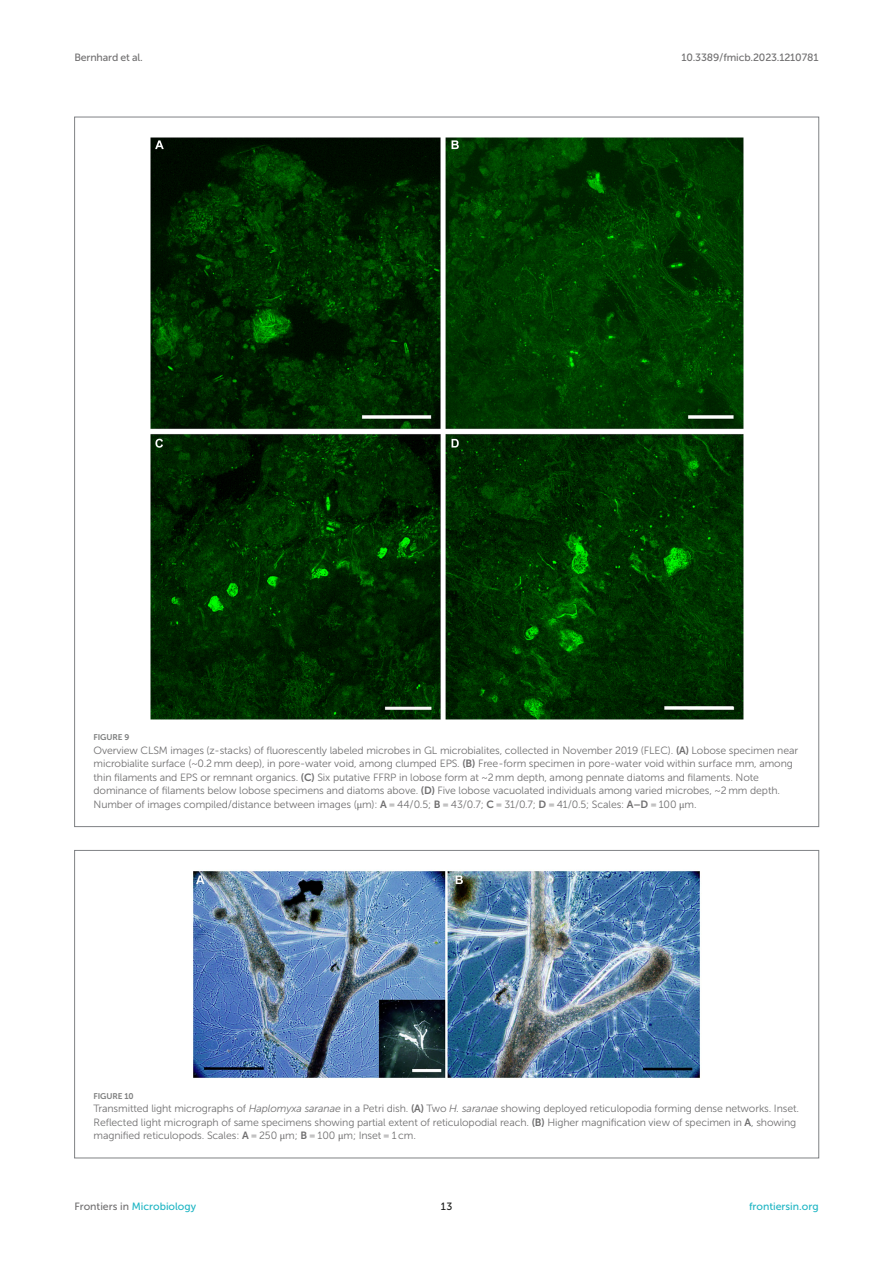
<style>
.page{position:relative;width:893px;height:1263px;background:#fff}
.page>*{position:absolute;margin:0;border:0;box-sizing:border-box;transform-origin:0 0}
.FIG_LEG{font:10.5px/13.5px "Museo Sans 300";letter-spacing:-.01em;color:#706f70}
.t1{font:10.5px "Museo Sans 500";letter-spacing:-.015em;color:#706f70}
.t2{font:10.5px "Museo Sans 500";color:#1db5c3}
.t3{font:10.5px "Museo Sans 500";color:#1b1c1b}
.FIG_HD{font:8.25px "Museo Sans 700";letter-spacing:-.01em;color:#7e7f7f}
.s1{font-family:"Museo Sans 700"}
.s2{font-family:"STIX General"}
.s3{font-style:italic}
.s4{color:#706f70}
</style>
<div class="page">
<img style="left:150px;top:137px;width:594px;height:583px">
<img style="left:193px;top:871px;width:507px;height:207px">
<p class="t1" style="left:74px;top:51px;width:70px">Bernhard et al.</p>
<p class="t1" style="left:681px;top:51px;width:139px">10.3389/fmicb.2023.1210781</p>
<p class="FIG_HD" style="left:94px;top:733px;width:37px">FIGURE 9</p>
<p class="FIG_LEG" style="left:94px;top:743px;width:706px">Overview CLSM images (z-stacks) of fluorescently labeled microbes in GL microbialites, collected in November 2019 (FLEC). <span class="s1">(A)</span> Lobose specimen near microbialite surface (~0.2 mm deep), in pore-water void, among clumped EPS. <span class="s1">(B)</span> Free-form specimen in pore-water void within surface mm, among thin filaments and EPS or remnant organics. <span class="s1">(C)</span> Six putative FFRP in lobose form at ~2 mm depth, among pennate diatoms and filaments. Note dominance of filaments below lobose specimens and diatoms above. <span class="s1">(D)</span> Five lobose vacuolated individuals among varied microbes, ~2 mm depth.<br>Number of images compiled/distance between images (<span class="s2">μ</span>m): <span class="s1">A</span> = 44/0.5; <span class="s1">B</span> = 43/0.7; <span class="s1">C</span> = 31/0.7; <span class="s1">D</span> = 41/0.5; Scales: <span class="s1">A–D</span> = 100 <span class="s2">μ</span>m.</p>
<p class="FIG_HD" style="left:94px;top:1091px;width:42px">FIGURE 10</p>
<p class="FIG_LEG" style="left:94px;top:1102px;width:707px">Transmitted light micrographs of <span class="s3">Haplomyxa saranae</span> in a Petri dish. <span class="s1">(A)</span> Two <span class="s3">H. saranae</span> showing deployed reticulopodia forming dense networks. Inset.<br>Reflected light micrograph of same specimens showing partial extent of reticulopodial reach. <span class="s1">(B)</span> Higher magnification view of specimen in <span class="s1">A</span>, showing magnified reticulopods. Scales: <span class="s1">A</span> = 250 <span class="s2">μ</span>m; <span class="s1">B</span> = 100 <span class="s2">μ</span>m; Inset = 1 cm.</p>
<p class="t2" style="left:74px;top:1200px;width:123px"><span class="s4">Frontiers in</span> Microbiology</p>
<p class="t3" style="left:441px;top:1200px;width:13px">13</p>
<p class="t2" style="left:749px;top:1200px;width:71px">frontiersin.org</p>
</div>
